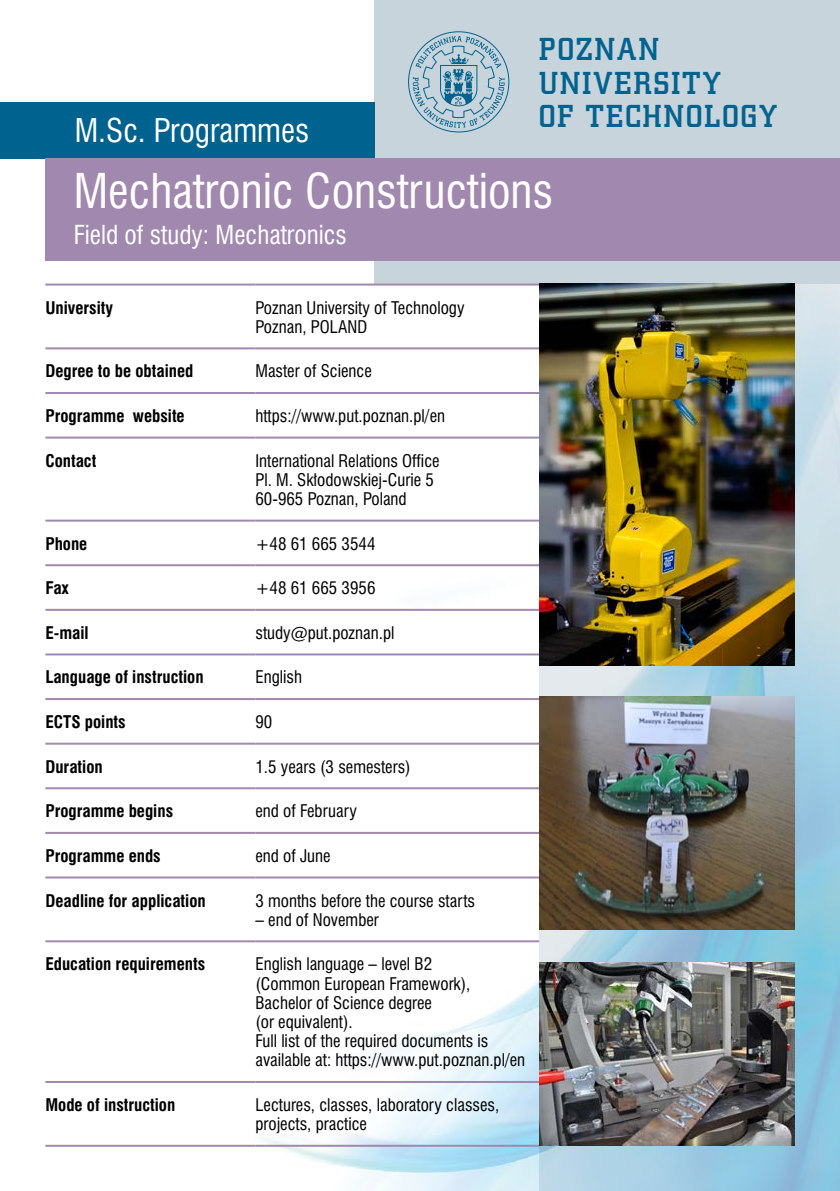
<style>
.page{position:relative;width:840px;height:1191px;background:#fff}
.page>*{position:absolute;margin:0;border:0;box-sizing:border-box;transform-origin:0 0}
.t1{font:44px "Swis 721 Cn PL";color:#fff}
.t2{font:30px "Swis 721 Cn PL";color:#fff}
.t3{font:28px/33.6px "Square Slab 711 Md PL";letter-spacing:.075em;color:#00628e}
.t4{font:24px "Swis 721 Cn PL";color:#fff}
.t5{font:16px/19.2px "Swis 721 Cn PL";color:#000}
.t6{font:700 16px "Swis 721 Cn PL";color:#000}
</style>
<div class="page">
<svg style="left:539px;top:283px;width:300px;height:908px;background:#a7cedf"></svg>
<div style="left:374px;top:0;width:465px;height:283px;background:#c8d4db"></div>
<div style="left:0;top:102px;width:374px;height:57px;background:#00628e"></div>
<div style="left:45px;top:159px;width:794px;height:102px;background:#a188ae"></div>
<svg style="left:408px;top:31px;width:101px;height:101px"></svg>
<hr style="left:45px;top:283px;width:210px;height:2px;background:#a188ae">
<hr style="left:255px;top:283px;width:284px;height:2px;background:#a188ae">
<hr style="left:45px;top:347px;width:210px;height:2px;background:#a188ae">
<hr style="left:255px;top:347px;width:284px;height:2px;background:#a188ae">
<hr style="left:45px;top:392px;width:210px;height:2px;background:#a188ae">
<hr style="left:255px;top:392px;width:284px;height:2px;background:#a188ae">
<hr style="left:45px;top:436px;width:210px;height:2px;background:#a188ae">
<hr style="left:255px;top:436px;width:284px;height:2px;background:#a188ae">
<hr style="left:45px;top:519px;width:210px;height:2px;background:#a188ae">
<hr style="left:255px;top:519px;width:284px;height:2px;background:#a188ae">
<hr style="left:45px;top:564px;width:210px;height:2px;background:#a188ae">
<hr style="left:255px;top:564px;width:284px;height:2px;background:#a188ae">
<hr style="left:45px;top:609px;width:210px;height:2px;background:#a188ae">
<hr style="left:255px;top:609px;width:284px;height:2px;background:#a188ae">
<hr style="left:45px;top:653px;width:210px;height:2px;background:#a188ae">
<hr style="left:255px;top:653px;width:284px;height:2px;background:#a188ae">
<hr style="left:45px;top:698px;width:210px;height:2px;background:#a188ae">
<hr style="left:255px;top:698px;width:284px;height:2px;background:#a188ae">
<hr style="left:45px;top:742px;width:210px;height:2px;background:#a188ae">
<hr style="left:255px;top:742px;width:284px;height:2px;background:#a188ae">
<hr style="left:45px;top:787px;width:210px;height:2px;background:#a188ae">
<hr style="left:255px;top:787px;width:284px;height:2px;background:#a188ae">
<hr style="left:45px;top:832px;width:210px;height:2px;background:#a188ae">
<hr style="left:255px;top:832px;width:284px;height:2px;background:#a188ae">
<hr style="left:45px;top:876px;width:210px;height:2px;background:#a188ae">
<hr style="left:255px;top:876px;width:284px;height:2px;background:#a188ae">
<hr style="left:45px;top:940px;width:210px;height:2px;background:#a188ae">
<hr style="left:255px;top:940px;width:284px;height:2px;background:#a188ae">
<hr style="left:45px;top:1081px;width:210px;height:2px;background:#a188ae">
<hr style="left:255px;top:1081px;width:284px;height:2px;background:#a188ae">
<hr style="left:45px;top:1144px;width:210px;height:2px;background:#a188ae">
<hr style="left:255px;top:1144px;width:284px;height:2px;background:#a188ae">
<img style="left:539px;top:962px;width:255px;height:183px">
<img style="left:539px;top:283px;width:255px;height:382px">
<img style="left:539px;top:697px;width:255px;height:232px">
<h3 class="t3" style="left:539px;top:32px;width:239px">POZNAN<br>UNIVERSITY<br>OF TECHNOLOGY</h3>
<h2 class="t2" style="left:75px;top:111px;width:236px">M.Sc. Programmes</h2>
<h1 class="t1" style="left:74px;top:163px;width:481px">Mechatronic Constructions</h1>
<h3 class="t4" style="left:74px;top:219px;width:274px">Field of study: Mechatronics</h3>
<p class="t6" style="left:45px;top:297px;width:69px">University</p>
<p class="t5" style="left:255px;top:298px;width:210px">Poznan University of Technology<br>Poznan, POLAND</p>
<p class="t6" style="left:45px;top:361px;width:149px">Degree to be obtained</p>
<p class="t5" style="left:255px;top:361px;width:118px">Master of Science</p>
<p class="t6" style="left:45px;top:405px;width:141px">Programme website</p>
<p class="t5" style="left:255px;top:406px;width:191px">https://www.put.poznan.pl/en</p>
<p class="t6" style="left:45px;top:450px;width:52px">Contact</p>
<p class="t5" style="left:255px;top:451px;width:185px">International Relations Office<br>Pl. M. Skłodowskiej-Curie 5<br>60-965 Poznan, Poland</p>
<p class="t6" style="left:45px;top:533px;width:43px">Phone</p>
<p class="t5" style="left:255px;top:534px;width:121px">+48 61 665 3544</p>
<p class="t6" style="left:45px;top:578px;width:25px">Fax</p>
<p class="t5" style="left:255px;top:578px;width:121px">+48 61 665 3956</p>
<p class="t6" style="left:45px;top:622px;width:45px">E-mail</p>
<p class="t5" style="left:255px;top:623px;width:140px">study@put.poznan.pl</p>
<p class="t6" style="left:45px;top:667px;width:159px">Language of instruction</p>
<p class="t5" style="left:255px;top:667px;width:48px">English</p>
<p class="t6" style="left:45px;top:711px;width:82px">ECTS points</p>
<p class="t5" style="left:255px;top:712px;width:18px">90</p>
<p class="t6" style="left:45px;top:756px;width:59px">Duration</p>
<p class="t5" style="left:255px;top:757px;width:157px">1.5 years (3 semesters)</p>
<p class="t6" style="left:45px;top:801px;width:129px">Programme begins</p>
<p class="t5" style="left:255px;top:801px;width:103px">end of February</p>
<p class="t6" style="left:45px;top:845px;width:117px">Programme ends</p>
<p class="t5" style="left:255px;top:846px;width:77px">end of June</p>
<p class="t6" style="left:45px;top:890px;width:162px">Deadline for application</p>
<p class="t5" style="left:255px;top:890px;width:221px">3 months before the course starts</p>
<p class="t5" style="left:255px;top:910px;width:125px">– end of November</p>
<p class="t6" style="left:45px;top:954px;width:161px">Education requirements</p>
<p class="t5" style="left:255px;top:954px;width:271px">English language – level B2<br>(Common European Framework),<br>Bachelor of Science degree<br>(or equivalent).<br>Full list of the required documents is available at: https://www.put.poznan.pl/en</p>
<p class="t6" style="left:45px;top:1094px;width:131px">Mode of instruction</p>
<p class="t5" style="left:255px;top:1095px;width:245px">Lectures, classes, laboratory classes, projects, practice</p>
</div>
